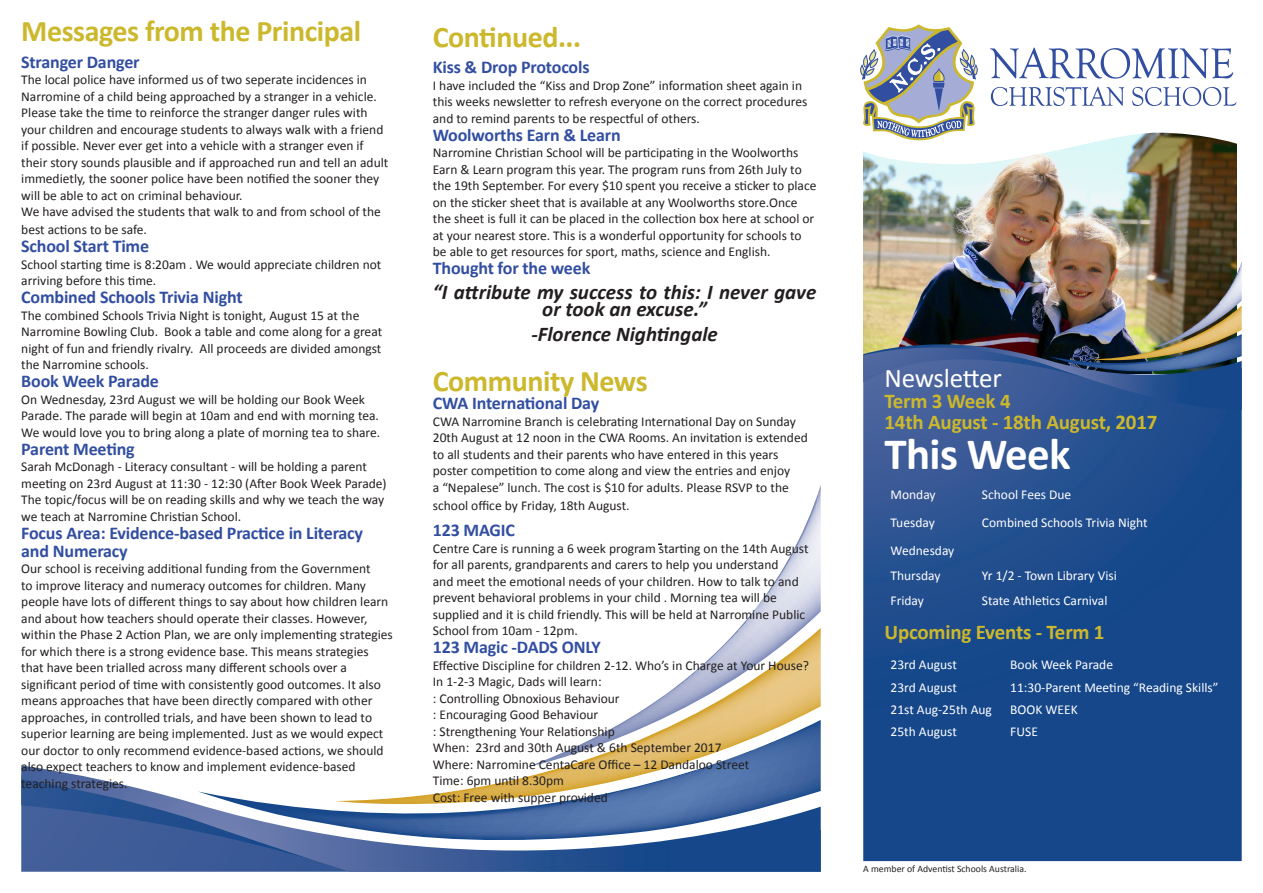
<style>
.page{position:relative;width:1263px;height:893px;background:#fff}
.page>*{position:absolute;margin:0;border:0;box-sizing:border-box;transform-origin:0 0}
.Heading_1_-_White{font:700 45px "Calibri";letter-spacing:-.015em;color:#fff}
.Heading_1_-_Gold{font:700 30px "Calibri";letter-spacing:-.015em;color:#ccb82c}
.Heading_3_-_Blue{font:27px "Calibri";letter-spacing:-.01em;color:#fff}
.Heading_1_-_Gold-2{font:italic 700 21px/16.5px "Calibri";color:#231f20;text-align:center}
.Heading_2_-_Gold{font:700 21px/21px "Calibri";letter-spacing:-.01em;color:#ccb82c}
.Heading_1_-_Gold-3{font:700 18px/18px "Calibri";letter-spacing:-.01em;color:#324ea1}
.Heading_1_-_Gold-4{font:13.5px/16.5px "Calibri";color:#231f20}
.Body_Text_White{font:13.5px "Calibri";color:#fff}
.t1{font:9.75px "Calibri";color:#231f20}
</style>
<div class="page">
<img style="left:863px;top:164px;width:373px;height:97px">
<svg style="left:21px;top:765px;width:800px;height:107px;background:#526fa4"></svg>
<svg style="left:198px;top:765px;width:623px;height:75px"></svg>
<svg style="left:335px;top:765px;width:486px;height:39px"></svg>
<svg style="left:526px;top:485px;width:295px;height:283px"></svg>
<svg style="left:863px;top:410px;width:379px;height:451px;background:#1c4b8c"></svg>
<img style="left:863px;top:261px;width:379px;height:149px">
<svg style="left:860px;top:24px;width:377px;height:140px"></svg>
<svg style="left:656px;top:542px;width:7px;height:4px"></svg>
<p class="Heading_1_-_Gold" style="left:21px;top:12px;width:341px">Messages from the Principal</p>
<p class="Heading_1_-_Gold-3" style="left:21px;top:53px;width:120px">Stranger Danger</p>
<p class="Heading_1_-_Gold-4" style="left:21px;top:72px;width:369px">The local police have informed us of two seperate incidences in Narromine of a child being approached by a stranger in a vehicle.<br>Please take the time to reinforce the stranger danger rules with your children and encourage students to always walk with a friend if possible. Never ever get into a vehicle with a stranger even if their story sounds plausible and if approached run and tell an adult immedietly, the sooner police have been notified the sooner they will be able to act on criminal behaviour.<br>We have advised the students that walk to and from school of the</p>
<p class="Heading_1_-_Gold-4" style="left:21px;top:222px;width:127px">best actions to be safe.</p>
<p class="Heading_1_-_Gold-3" style="left:21px;top:237px;width:129px">School Start Time</p>
<p class="Heading_1_-_Gold-4" style="left:21px;top:256px;width:362px">School starting time is 8:20am . We would appreciate children not arriving before this time.</p>
<p class="Heading_1_-_Gold-3" style="left:21px;top:288px;width:223px">Combined Schools Trivia Night</p>
<p class="Heading_1_-_Gold-4" style="left:21px;top:307px;width:362px">The combined Schools Trivia Night is tonight, August 15 at the Narromine Bowling Club. Book a table and come along for a great night of fun and friendly rivalry. All proceeds are divided amongst the Narromine schools.</p>
<p class="Heading_1_-_Gold-3" style="left:21px;top:372px;width:139px">Book Week Parade</p>
<p class="Heading_1_-_Gold-4" style="left:21px;top:391px;width:360px">On Wednesday, 23rd August we will be holding our Book Week<br>Parade. The parade will begin at 10am and end with morning tea.<br>We would love you to bring along a plate of morning tea to share.</p>
<p class="Heading_1_-_Gold-3" style="left:21px;top:440px;width:115px">Parent Meeting</p>
<p class="Heading_1_-_Gold-4" style="left:21px;top:459px;width:367px">Sarah McDonagh - Literacy consultant - will be holding a parent meeting on 23rd August at 11:30 - 12:30 (After Book Week Parade)<br>The topic/focus will be on reading skills and why we teach the way we teach at Narromine Christian School.</p>
<p class="Heading_1_-_Gold-3" style="left:21px;top:524px;width:343px">Focus Area: Evidence-based Practice in Literacy and Numeracy</p>
<p class="Heading_1_-_Gold-4" style="left:21px;top:561px;width:373px">Our school is receiving additional funding from the Government<br>to improve literacy and numeracy outcomes for children. Many people have lots of different things to say about how children learn and about how teachers should operate their classes. However, within the Phase 2 Action Plan, we are only implementing strategies for which there is a strong evidence base. This means strategies that have been trialled across many different schools over a significant period of time with consistently good outcomes. It also means approaches that have been directly compared with other approaches, in controlled trials, and have been shown to lead to superior learning are being implemented. Just as we would expect our doctor to only recommend evidence-based actions, we should also expect teachers to know and implement evidence-based teaching strategies.</p>
<p class="Heading_1_-_Gold" style="left:433px;top:18px;width:150px">Continued...</p>
<p class="Heading_1_-_Gold-3" style="left:433px;top:58px;width:158px">Kiss &amp; Drop Protocols</p>
<p class="Heading_1_-_Gold-4" style="left:433px;top:77px;width:376px">I have included the “Kiss and Drop Zone” information sheet again in this weeks newsletter to refresh everyone on the correct procedures and to remind parents to be respectful of others.</p>
<p class="Heading_1_-_Gold-3" style="left:433px;top:126px;width:189px">Woolworths Earn &amp; Learn</p>
<p class="Heading_1_-_Gold-4" style="left:433px;top:145px;width:385px">Narromine Christian School will be participating in the Woolworths Earn &amp; Learn program this year. The program runs from 26th July to the 19th September. For every $10 spent you receive a sticker to place on the sticker sheet that is available at any Woolworths store.Once the sheet is full it can be placed in the collection box here at school or at your nearest store. This is a wonderful opportunity for schools to be able to get resources for sport, maths, science and English.</p>
<p class="Heading_1_-_Gold-3" style="left:433px;top:259px;width:159px">Thought for the week</p>
<p class="Heading_1_-_Gold-2" style="left:433px;top:284px;width:385px">“I attribute my success to this: I never gave or took an excuse.”</p>
<p class="Heading_1_-_Gold-2" style="left:531px;top:326px;width:188px">-Florence Nightingale</p>
<p class="Heading_1_-_Gold" style="left:433px;top:362px;width:216px">Community News</p>
<p class="Heading_1_-_Gold-3" style="left:433px;top:394px;width:168px">CWA International Day</p>
<p class="Heading_1_-_Gold-4" style="left:433px;top:413px;width:376px">CWA Narromine Branch is celebrating International Day on Sunday 20th August at 12 noon in the CWA Rooms. An invitation is extended to all students and their parents who have entered in this years poster competition to come along and view the entries and enjoy<br>a “Nepalese” lunch. The cost is $10 for adults. Please RSVP to the</p>
<p class="Heading_1_-_Gold-4" style="left:433px;top:497px;width:198px">school office by Friday, 18th August.</p>
<p class="Heading_1_-_Gold-3" style="left:433px;top:521px;width:84px">123 MAGIC</p>
<p class="Heading_1_-_Gold-4" style="left:433px;top:540px;width:377px">Centre Care is running a 6 week program starting on the 14th August for all parents, grandparents and carers to help you understand<br>and meet the emotional needs of your children. How to talk to and prevent behavioral problems in your child . Morning tea will be supplied and it is child friendly. This will be held at Narromine Public School from 10am - 12pm.</p>
<p class="Heading_1_-_Gold-3" style="left:433px;top:638px;width:169px">123 Magic -DADS ONLY</p>
<p class="Heading_1_-_Gold-4" style="left:433px;top:657px;width:378px">Effective Discipline for children 2-12. Who’s in Charge at Your House?<br>In 1-2-3 Magic, Dads will learn:<br>: Controlling Obnoxious Behaviour<br>: Encouraging Good Behaviour<br>: Strengthening Your Relationship<br>When: 23rd and 30th August &amp; 6th September 2017<br>Where: Narromine CentaCare Office – 12 Dandaloo Street<br>Time: 6pm until 8.30pm<br>Cost: Free with supper provided</p>
<p class="Heading_3_-_Blue" style="left:884px;top:361px;width:119px">Newsletter</p>
<p class="Heading_2_-_Gold" style="left:884px;top:391px;width:274px">Term 3 Week 4<br>14th August - 18th August, 2017</p>
<p class="Heading_1_-_White" style="left:884px;top:425px;width:188px">This Week</p>
<p class="Body_Text_White" style="left:890px;top:486px;width:47px">Monday</p>
<p class="Body_Text_White" style="left:982px;top:486px;width:91px">School Fees Due</p>
<p class="Body_Text_White" style="left:890px;top:514px;width:46px">Tuesday</p>
<p class="Body_Text_White" style="left:982px;top:514px;width:167px">Combined Schools Trivia Night</p>
<p class="Body_Text_White" style="left:890px;top:542px;width:65px">Wednesday</p>
<p class="Body_Text_White" style="left:890px;top:567px;width:51px">Thursday</p>
<p class="Body_Text_White" style="left:982px;top:567px;width:136px">Yr 1/2 - Town Library Visi</p>
<p class="Body_Text_White" style="left:890px;top:592px;width:35px">Friday</p>
<p class="Body_Text_White" style="left:982px;top:592px;width:127px">State Athletics Carnival</p>
<p class="Heading_2_-_Gold" style="left:884px;top:621px;width:222px">Upcoming Events - Term 1</p>
<p class="Body_Text_White" style="left:890px;top:656px;width:68px">23rd August</p>
<p class="Body_Text_White" style="left:1010px;top:656px;width:104px">Book Week Parade</p>
<p class="Body_Text_White" style="left:890px;top:678px;width:68px">23rd August</p>
<p class="Body_Text_White" style="left:1010px;top:678px;width:210px">11:30-Parent Meeting “Reading Skills”</p>
<p class="Body_Text_White" style="left:890px;top:701px;width:103px">21st Aug-25th Aug</p>
<p class="Body_Text_White" style="left:1010px;top:701px;width:69px">BOOK WEEK</p>
<p class="Body_Text_White" style="left:890px;top:723px;width:68px">25th August</p>
<p class="Body_Text_White" style="left:1010px;top:723px;width:29px">FUSE</p>
<p class="t1" style="left:863px;top:862px;width:165px">A member of Adventist Schools Australia.</p>
</div>
